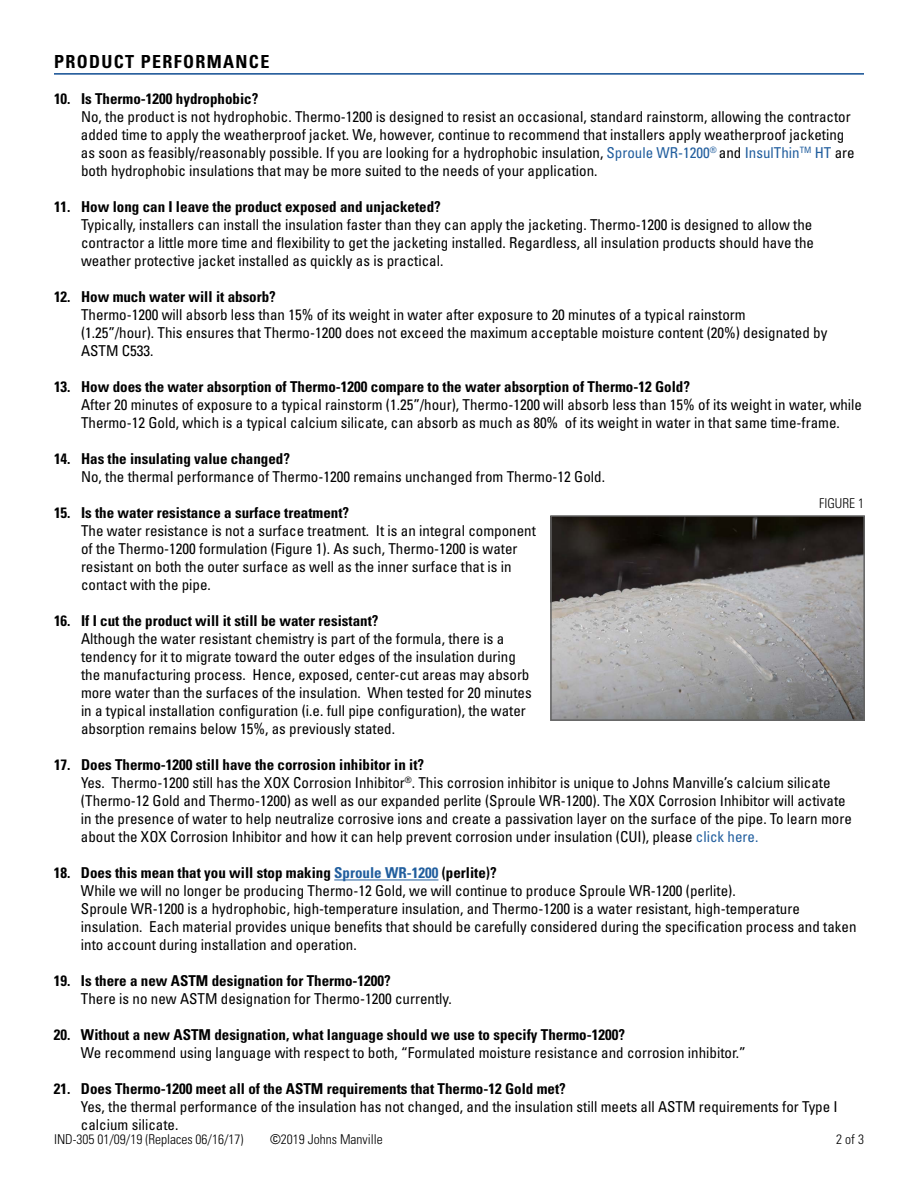
<style>
.page{position:relative;width:918px;height:1188px;background:#fff}
.page>*{position:absolute;margin:0;border:0;box-sizing:border-box;transform-origin:0 0}
.t1{font:700 condensed 18px "Univers LT Std";letter-spacing:.075em;color:#000}
.t2{font:condensed 15px/18px "Univers LT Std";color:#000}
.t3{font:700 condensed 15px "Univers LT Std";color:#000}
.t4{font:300 condensed 13.5px "Univers LT Std";color:#000}
.s1{color:#215e9e}
.s2{font-weight:700}
.s3{font-weight:700;color:#215e9e}
.s4{font-weight:400}
</style>
<div class="page">
<hr style="left:334px;top:880px;width:104px;height:1px;background:#215e9e">
<hr style="left:54px;top:73px;width:810px;height:2px;background:#0f4c92">
<img style="left:553px;top:518px;width:309px;height:200px">
<div style="left:550px;top:515px;width:315px;height:206px;border:2px solid #646464"></div>
<p class="t1" style="left:54px;top:50px;width:217px">PRODUCT PERFORMANCE</p>
<p class="t3" style="left:54px;top:90px;width:206px">10. Is Thermo-1200 hydrophobic?</p>
<p class="t2" style="left:81px;top:108px;width:775px">No, the product is not hydrophobic. Thermo-1200 is designed to resist an occasional, standard rainstorm, allowing the contractor added time to apply the weatherproof jacket. We, however, continue to recommend that installers apply weatherproof jacketing as soon as feasibly/reasonably possible. If you are looking for a hydrophobic insulation, <span class="s1">Sproule WR-1200</span><sup>®</sup> and <span class="s1">InsulThin</span><sup>TM</sup> <span class="s1">HT</span> are both hydrophobic insulations that may be more suited to the needs of your application.</p>
<p class="t3" style="left:54px;top:198px;width:388px">11. How long can I leave the product exposed and unjacketed?</p>
<p class="t2" style="left:81px;top:216px;width:735px;text-align:justify">Typically, installers can install the insulation faster than they can apply the jacketing. Thermo-1200 is designed to allow the contractor a little more time and flexibility to get the jacketing installed. Regardless, all insulation products should have the weather protective jacket installed as quickly as is practical.</p>
<p class="t3" style="left:54px;top:288px;width:223px">12. How much water will it absorb?</p>
<p class="t2" style="left:81px;top:306px;width:748px">Thermo-1200 will absorb less than 15% of its weight in water after exposure to 20 minutes of a typical rainstorm<br>(1.25”/hour). This ensures that Thermo-1200 does not exceed the maximum acceptable moisture content (20%) designated by<br>ASTM C533.</p>
<p class="t3" style="left:54px;top:378px;width:638px">13. How does the water absorption of Thermo-1200 compare to the water absorption of Thermo-12 Gold?</p>
<p class="t2" style="left:81px;top:396px;width:783px">After 20 minutes of exposure to a typical rainstorm (1.25”/hour), Thermo-1200 will absorb less than 15% of its weight in water, while<br>Thermo-12 Gold, which is a typical calcium silicate, can absorb as much as 80% of its weight in water in that same time-frame.</p>
<p class="t3" style="left:54px;top:450px;width:238px">14. Has the insulating value changed?</p>
<p class="t2" style="left:81px;top:468px;width:526px">No, the thermal performance of Thermo-1200 remains unchanged from Thermo-12 Gold.</p>
<p class="t3" style="left:54px;top:504px;width:297px">15. Is the water resistance a surface treatment?</p>
<p class="t2" style="left:81px;top:522px;width:456px">The water resistance is not a surface treatment. It is an integral component of the Thermo-1200 formulation (Figure 1). As such, Thermo-1200 is water resistant on both the outer surface as well as the inner surface that is in contact with the pipe.</p>
<p class="t3" style="left:54px;top:612px;width:326px">16. If I cut the product will it still be water resistant?</p>
<p class="t2" style="left:81px;top:630px;width:452px">Although the water resistant chemistry is part of the formula, there is a tendency for it to migrate toward the outer edges of the insulation during the manufacturing process. Hence, exposed, center-cut areas may absorb more water than the surfaces of the insulation. When tested for 20 minutes in a typical installation configuration (i.e. full pipe configuration), the water absorption remains below 15%, as previously stated.</p>
<p class="t2" style="left:81px;top:756px;width:772px;text-indent:-27px"><span class="s2">17. Does Thermo-1200 still have the corrosion inhibitor in it?<br></span>Yes. Thermo-1200 still has the XOX Corrosion Inhibitor<sup>®</sup>. This corrosion inhibitor is unique to Johns Manville’s calcium silicate (Thermo-12 Gold and Thermo-1200) as well as our expanded perlite (Sproule WR-1200). The XOX Corrosion Inhibitor will activate in the presence of water to help neutralize corrosive ions and create a passivation layer on the surface of the pipe. To learn more about the XOX Corrosion Inhibitor and how it can help prevent corrosion under insulation (CUI), please <span class="s1">click here.</span></p>
<p class="t2" style="left:81px;top:864px;width:777px;text-indent:-27px"><span class="s2">18. Does this mean that you will stop making</span> <span class="s3">Sproule WR-1200</span> <span class="s2">(perlite)?<br></span>While we will no longer be producing Thermo-12 Gold, we will continue to produce Sproule WR-1200 (perlite).<br>Sproule WR-1200 is a hydrophobic, high-temperature insulation, and Thermo-1200 is a water resistant, high-temperature insulation. Each material provides unique benefits that should be carefully considered during the specification process and taken into account during installation and operation.</p>
<p class="t3" style="left:54px;top:972px;width:338px">19. Is there a new ASTM designation for Thermo-1200?</p>
<p class="t2" style="left:81px;top:990px;width:372px">There is no new ASTM designation for Thermo-1200 currently.</p>
<p class="t3" style="left:54px;top:1026px;width:573px">20. Without a new ASTM designation, what language should we use to specify Thermo-1200?</p>
<p class="t2" style="left:81px;top:1044px;width:666px">We recommend using language with respect to both, “Formulated moisture resistance and corrosion inhibitor.”</p>
<p class="t3" style="left:54px;top:1080px;width:513px">21. Does Thermo-1200 meet all of the ASTM requirements that Thermo-12 Gold met?</p>
<p class="t2" style="left:81px;top:1098px;width:758px">Yes, the thermal performance of the insulation has not changed, and the insulation still meets all ASTM requirements for Type I calcium silicate.</p>
<p class="t4" style="left:819px;top:496px;width:46px">FIGURE 1</p>
<p class="t4" style="left:54px;top:1131px;width:191px">IND-305 01/09/19 (Replaces 06/16/17)</p>
<p class="t4" style="left:270px;top:1131px;width:114px"><span class="s4">©</span>2019 Johns Manville</p>
<p class="t4" style="left:836px;top:1131px;width:29px">2 of 3</p>
</div>
